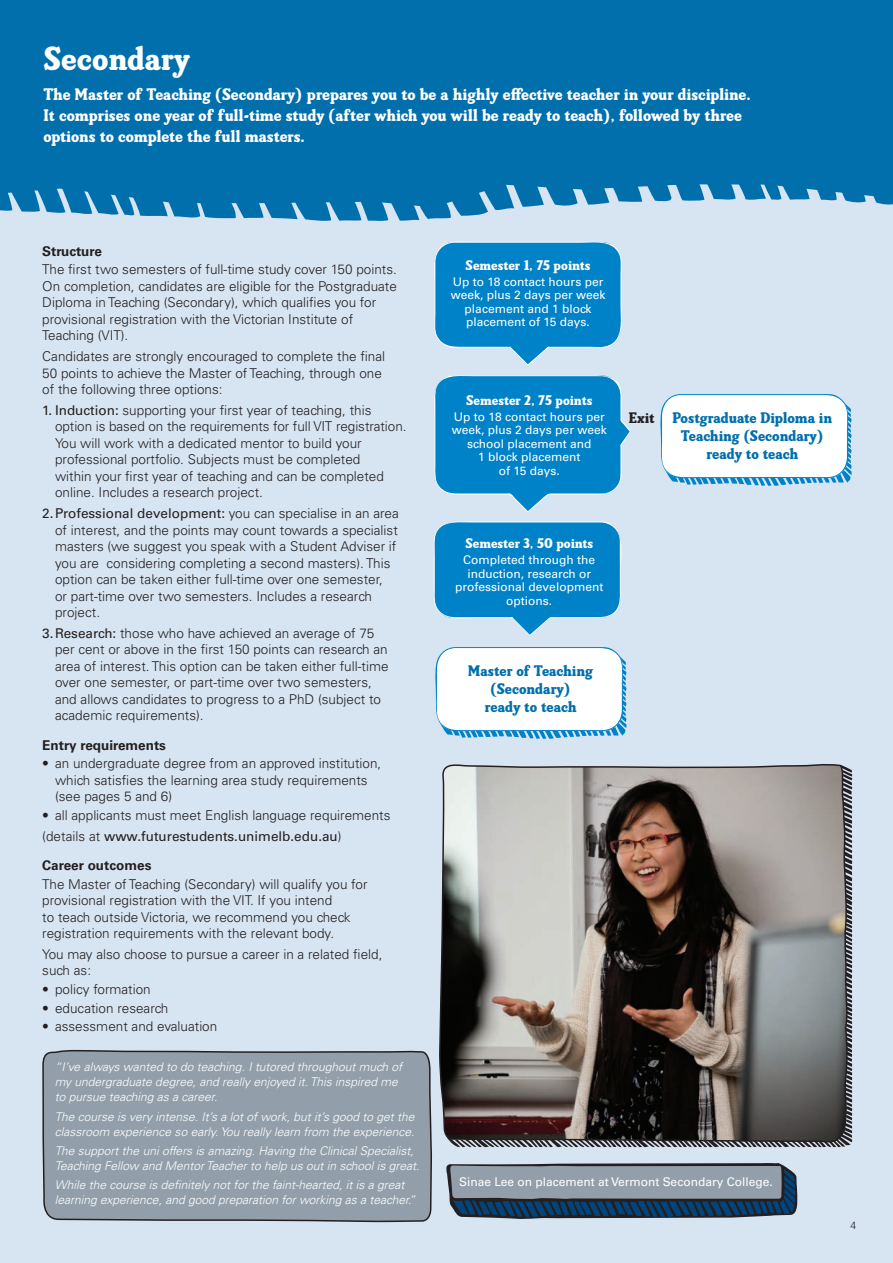
<style>
.page{position:relative;width:893px;height:1263px;background:#d7e5f2}
.page>*{position:absolute;margin:0;border:0;box-sizing:border-box;transform-origin:0 0}
.t1{font:900 36px "Brunswick";color:#fff}
.body_copy{font:900 18px/21px "Brunswick";color:#fff}
.t2{font:900 16.5px/18px "Brunswick";color:#006fac;text-align:center}
.body_copy-2{font:900 16.35px "Brunswick";color:#231f20}
.body_copy-3{font:900 15px "Brunswick";color:#fff}
.body_copy-4{font:300 13.5px/16.5px "Univers";color:#231f20}
.body_copy-5{font:13.5px "Univers";color:#231f20}
.SUBHEADING{font:700 13.5px "Univers";color:#231f20}
.body_copy-6{font:italic 300 12px/15px "Univers";color:#fff}
.body_copy-7{font:12px/13.5px "Univers";color:#fff;text-align:center}
.body_copy-8{font:300 10.5px "Univers";color:#231f20}
.s1{font-weight:400}
.s2{font-weight:300}
</style>
<div class="page">
<div style="left:42px;top:1049px;width:390px;height:174px;background:#929faa"></div>
<svg style="left:434px;top:241px;width:188px;height:125px"></svg>
<svg style="left:434px;top:375px;width:197px;height:137px"></svg>
<svg style="left:433px;top:521px;width:189px;height:114px"></svg>
<svg style="left:435px;top:647px;width:192px;height:92px;background:#e7f3f9"></svg>
<svg style="left:660px;top:394px;width:192px;height:92px;background:#e7f3f9"></svg>
<svg style="left:449px;top:1202px;width:348px;height:17px;background:#224564"></svg>
<svg style="left:0;top:0;width:893px;height:221px;background:#0e76b0"></svg>
<svg style="left:439px;top:764px;width:409px;height:438px;background:#7e7b79"></svg>
<p class="t1" style="left:43px;top:40px;width:148px">Secondary</p>
<p class="body_copy" style="left:43px;top:84px;width:709px">The Master of Teaching (Secondary) prepares you to be a highly effective teacher in your discipline.<br>It comprises one year of full-time study (after which you will be ready to teach), followed by three options to complete the full masters.</p>
<p class="SUBHEADING" style="left:42px;top:243px;width:61px">Structure</p>
<p class="body_copy-4" style="left:42px;top:261px;width:356px">The first two semesters of full-time study cover 150 points.<br>On completion, candidates are eligible for the Postgraduate Diploma in Teaching (Secondary), which qualifies you for provisional registration with the Victorian Institute of Teaching (VIT).</p>
<p class="body_copy-4" style="left:42px;top:348px;width:344px">Candidates are strongly encouraged to complete the final<br>50 points to achieve the Master of Teaching, through one of the following three options:</p>
<p class="body_copy-4" style="left:55px;top:402px;width:353px;text-indent:-13px"><span class="s1">1. Induction:</span> supporting your first year of teaching, this option is based on the requirements for full VIT registration.<br>You will work with a dedicated mentor to build your professional portfolio. Subjects must be completed<br>within your first year of teaching and can be completed online. Includes a research project.</p>
<p class="body_copy-4" style="left:55px;top:505px;width:345px;text-indent:-13px"><span class="s1">2.Professional development:</span> you can specialise in an area of interest, and the points may count towards a specialist masters (we suggest you speak with a Student Adviser if you are considering completing a second masters). This option can be taken either full-time over one semester,<br>or part-time over two semesters. Includes a research project.</p>
<p class="body_copy-4" style="left:55px;top:625px;width:335px;text-indent:-13px"><span class="s1">3.Research:</span> those who have achieved an average of 75 per cent or above in the first 150 points can research an area of interest. This option can be taken either full-time over one semester, or part-time over two semesters, and allows candidates to progress to a PhD (subject to academic requirements).</p>
<p class="SUBHEADING" style="left:42px;top:737px;width:125px">Entry requirements</p>
<p class="body_copy-4" style="left:55px;top:755px;width:328px;text-indent:-13px">• an undergraduate degree from an approved institution, which satisfies the learning area study requirements (see pages 5 and 6)</p>
<p class="body_copy-4" style="left:42px;top:807px;width:350px">• all applicants must meet English language requirements</p>
<p class="body_copy-5" style="left:42px;top:828px;width:301px"><span class="s2">(details at</span> www.futurestudents.unimelb.edu.au<span class="s2">)</span></p>
<p class="SUBHEADING" style="left:42px;top:857px;width:111px">Career outcomes</p>
<p class="body_copy-4" style="left:42px;top:875px;width:327px">The Master of Teaching (Secondary) will qualify you for provisional registration with the VIT. If you intend<br>to teach outside Victoria, we recommend you check registration requirements with the relevant body.</p>
<p class="body_copy-4" style="left:42px;top:946px;width:342px">You may also choose to pursue a career in a related field, such as:</p>
<p class="body_copy-4" style="left:42px;top:981px;width:110px">• policy formation</p>
<p class="body_copy-4" style="left:42px;top:999px;width:128px">• education research</p>
<p class="body_copy-4" style="left:42px;top:1018px;width:177px">• assessment and evaluation</p>
<p class="body_copy-6" style="left:55px;top:1059px;width:349px">“I’ve always wanted to do teaching. I tutored throughout much of my undergraduate degree, and really enjoyed it. This inspired me to pursue teaching as a career.</p>
<p class="body_copy-6" style="left:55px;top:1109px;width:361px">The course is very intense. It’s a lot of work, but it’s good to get the classroom experience so early. You really learn from the experience.</p>
<p class="body_copy-6" style="left:55px;top:1143px;width:366px">The support the uni offers is amazing. Having the Clinical Specialist,<br>Teaching Fellow and Mentor Teacher to help us out in school is great.</p>
<p class="body_copy-6" style="left:55px;top:1177px;width:362px">While the course is definitely not for the faint-hearted, it is a great learning experience, and good preparation for working as a teacher.”</p>
<p class="body_copy-3" style="left:466px;top:257px;width:126px">Semester 1, 75 points</p>
<p class="body_copy-7" style="left:451px;top:275px;width:156px">Up to 18 contact hours per week, plus 2 days per week placement and 1 block placement of 15 days.</p>
<p class="body_copy-3" style="left:466px;top:392px;width:128px">Semester 2, 75 points</p>
<p class="body_copy-7" style="left:452px;top:410px;width:156px">Up to 18 contact hours per week, plus 2 days per week school placement and<br>1 block placement<br>of 15 days.</p>
<p class="body_copy-2" style="left:629px;top:409px;width:27px">Exit</p>
<p class="t2" style="left:673px;top:409px;width:161px">Postgraduate Diploma in<br>Teaching (Secondary)</p>
<p class="t2" style="left:706px;top:445px;width:93px">ready to teach</p>
<p class="body_copy-3" style="left:465px;top:535px;width:129px">Semester 3, 50 points</p>
<p class="body_copy-7" style="left:455px;top:553px;width:150px">Completed through the induction, research or professional development options.</p>
<p class="t2" style="left:468px;top:662px;width:126px">Master of Teaching</p>
<p class="t2" style="left:490px;top:680px;width:82px">(Secondary)</p>
<p class="t2" style="left:485px;top:698px;width:93px">ready to teach</p>
<p class="body_copy-7" style="left:459px;top:1175px;width:315px">Sinae Lee on placement at Vermont Secondary College.</p>
<p class="body_copy-8" style="left:850px;top:1219px;width:7px">4</p>
</div>
